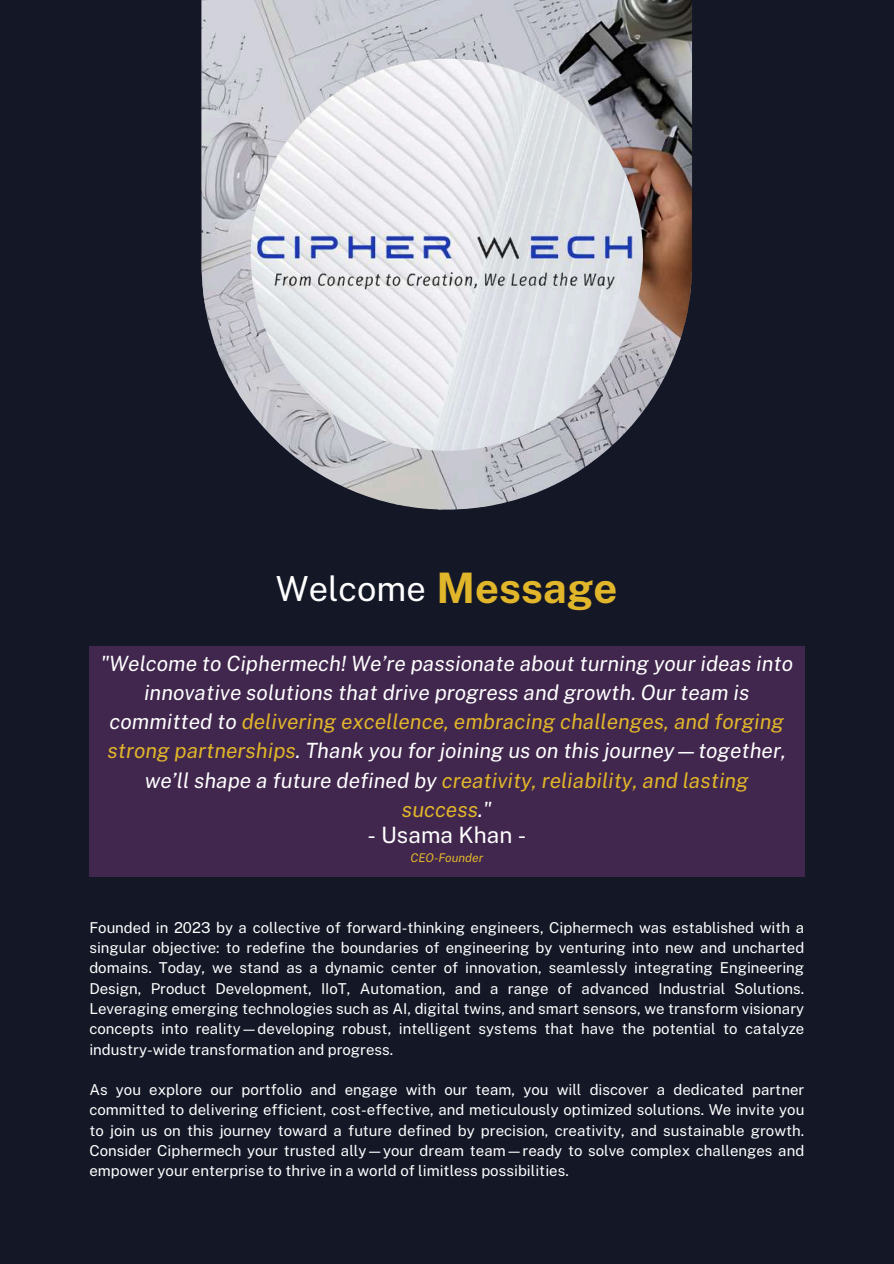
<style>
.page{position:relative;width:894px;height:1264px;background:#fff}
.page>*{position:absolute;margin:0;border:0;box-sizing:border-box;transform-origin:0 0}
.t1{font:34.5px "Public Sans";color:#fff}
.t2{font:22.5px "Public Sans";color:#fff}
.t3{font:italic 21px/29.2px "Public Sans";color:#fff;text-align:center}
.t4{font:15px/20.2px "Public Sans";color:#fff;text-align:justify}
.t5{font:italic 12px "Public Sans";color:#e1b62a}
.s1{font-weight:700;font-size:42px;color:#e1b62a}
.s2{color:#e1b62a}
</style>
<div class="page">
<div style="left:0;top:0;width:893px;height:1263px;background:#131726"></div>
<div style="left:89px;top:646px;width:715px;height:231px;background:#41264e"></div>
<img style="left:201px;top:0;width:490px;height:509px">
<img style="left:250px;top:59px;width:392px;height:392px;border-radius:50%">
<h1 class="t1" style="left:276px;top:568px;width:343px">Welcome <span class="s1">Message</span></h1>
<p class="t3" style="left:100px;top:648px;width:694px">"Welcome to Ciphermech! We’re passionate about turning your ideas into innovative solutions that drive progress and growth. Our team is committed to <span class="s2">delivering excellence, embracing challenges, and forging strong partnerships</span>. Thank you for joining us on this journey—together, we’ll shape a future defined by <span class="s2">creativity, reliability, and lasting success</span>."</p>
<h2 class="t2" style="left:367px;top:821px;width:160px">- Usama Khan -</h2>
<p class="t5" style="left:410px;top:850px;width:74px">CEO-Founder</p>
<p class="t4" style="left:89px;top:917px;width:716px">Founded in 2023 by a collective of forward-thinking engineers, Ciphermech was established with a singular objective: to redefine the boundaries of engineering by venturing into new and uncharted domains. Today, we stand as a dynamic center of innovation, seamlessly integrating Engineering Design, Product Development, IIoT, Automation, and a range of advanced Industrial Solutions.<br>Leveraging emerging technologies such as AI, digital twins, and smart sensors, we transform visionary concepts into reality—developing robust, intelligent systems that have the potential to catalyze industry-wide transformation and progress.</p>
<p class="t4" style="left:89px;top:1079px;width:716px">As you explore our portfolio and engage with our team, you will discover a dedicated partner committed to delivering efficient, cost-effective, and meticulously optimized solutions. We invite you to join us on this journey toward a future defined by precision, creativity, and sustainable growth.<br>Consider Ciphermech your trusted ally—your dream team—ready to solve complex challenges and empower your enterprise to thrive in a world of limitless possibilities.</p>
</div>
